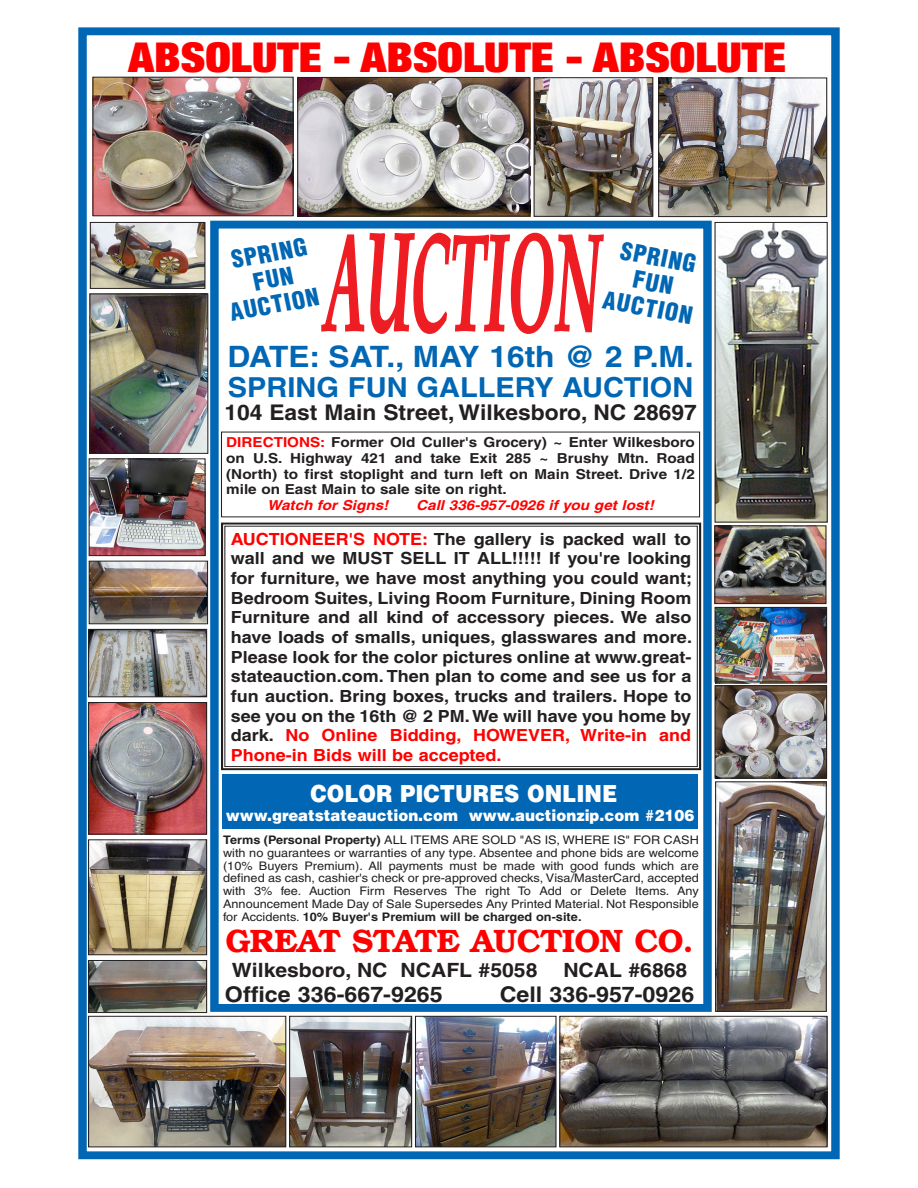
<style>
.page{position:relative;width:918px;height:1188px;background:#fff}
.page>*{position:absolute;margin:0;border:0;box-sizing:border-box;transform-origin:0 0}
.t1{font:900 expanded 41.25px "Helvetica Neue";color:#f00;scale:1.11 1}
.t2{font:600 32.4px "Bookman";letter-spacing:-.015em;color:#f00}
.t3{font:700 29.4px "Helvetica";color:#0166b3;scale:1.08 1}
.t4{font:700 27.45px "Helvetica";color:#0166b3;scale:1.05 1}
.t5{font:900 condensed 23.7px/25.7px "Helvetica";color:#0166b3;text-align:center}
.t6{font:900 23.55px "Helvetica";color:#fff;scale:.89 1}
.t7{font:700 21.6px "Helvetica";color:#231f20;scale:1.05 1}
.t8{font:700 21.6px "Helvetica";color:#231f20;scale:1.08 1}
.t9{font:700 19.65px "Helvetica";color:#231f20;scale:1.08 1}
.t10{font:700 16.65px/19.6px "Helvetica";color:#231f20;text-align:justify;scale:1.08 1}
.t11{font:900 15.75px "Helvetica";color:#fff;scale:.95 1}
.t12{font:700 13.8px "Helvetica";color:#231f20;scale:1.11 1}
.t13{font:italic 700 13.8px "Helvetica";color:#f00;scale:1.11 1}
.t14{font:11.85px/12.8px "Helvetica";color:#231f20;text-align:justify;scale:1.08 1}
.s1{color:#f00}
.s2{font-weight:700}
</style>
<div class="page">
<div style="left:78px;top:27px;width:762px;height:1132px;border:8px solid #0166b3"></div>
<img style="left:90px;top:631px;width:115px;height:64px">
<div style="left:88px;top:629px;width:119px;height:68px;border:1px solid #231f20"></div>
<img style="left:90px;top:704px;width:115px;height:129px">
<div style="left:88px;top:702px;width:119px;height:133px;border:1px solid #231f20"></div>
<img style="left:90px;top:841px;width:115px;height:112px">
<div style="left:88px;top:839px;width:119px;height:116px;border:1px solid #231f20"></div>
<img style="left:90px;top:962px;width:115px;height:49px">
<div style="left:88px;top:960px;width:119px;height:53px;border:1px solid #231f20"></div>
<div style="left:210px;top:221px;width:502px;height:791px;border:8px solid #0166b3"></div>
<div style="left:222px;top:774px;width:476px;height:55px;background:#0166b3"></div>
<svg style="left:221px;top:522px;width:481px;height:249px"></svg>
<div style="left:225px;top:526px;width:473px;height:241px;border:1px solid #231f20"></div>
<img style="left:717px;top:783px;width:108px;height:227px">
<div style="left:715px;top:781px;width:112px;height:231px;border:1px solid #231f20"></div>
<img style="left:717px;top:224px;width:109px;height:297px">
<div style="left:715px;top:222px;width:113px;height:301px;border:1px solid #231f20"></div>
<img style="left:94px;top:79px;width:198px;height:135px">
<div style="left:92px;top:77px;width:202px;height:139px;border:1px solid #231f20"></div>
<img style="left:299px;top:77px;width:232px;height:139px">
<div style="left:297px;top:77px;width:233px;height:140px;border:1px solid #231f20"></div>
<img style="left:536px;top:79px;width:115px;height:136px">
<div style="left:534px;top:77px;width:119px;height:140px;border:1px solid #231f20"></div>
<img style="left:660px;top:79px;width:165px;height:136px">
<div style="left:658px;top:77px;width:169px;height:140px;border:1px solid #231f20"></div>
<img style="left:92px;top:296px;width:114px;height:156px">
<div style="left:90px;top:294px;width:118px;height:160px;border:1px solid #231f20"></div>
<img style="left:91px;top:563px;width:115px;height:59px">
<div style="left:89px;top:561px;width:119px;height:63px;border:1px solid #231f20"></div>
<img style="left:561px;top:1018px;width:265px;height:127px">
<div style="left:559px;top:1016px;width:269px;height:131px;border:1px solid #231f20"></div>
<img style="left:90px;top:1018px;width:194px;height:127px">
<div style="left:88px;top:1016px;width:198px;height:131px;border:1px solid #231f20"></div>
<img style="left:291px;top:1018px;width:119px;height:127px">
<div style="left:289px;top:1016px;width:123px;height:131px;border:1px solid #231f20"></div>
<img style="left:417px;top:1018px;width:138px;height:127px">
<div style="left:415px;top:1016px;width:142px;height:131px;border:1px solid #231f20"></div>
<img style="left:716px;top:527px;width:109px;height:75px">
<div style="left:714px;top:525px;width:113px;height:79px;border:1px solid #231f20"></div>
<img style="left:92px;top:224px;width:111px;height:63px">
<div style="left:90px;top:222px;width:115px;height:67px;border:1px solid #231f20"></div>
<img style="left:715px;top:609px;width:112px;height:75px">
<div style="left:715px;top:607px;width:112px;height:75px;border:1px solid #231f20"></div>
<img style="left:717px;top:687px;width:108px;height:90px">
<div style="left:715px;top:685px;width:112px;height:94px;border:1px solid #231f20"></div>
<img style="left:91px;top:460px;width:112px;height:94px">
<div style="left:89px;top:458px;width:116px;height:98px;border:1px solid #231f20"></div>
<svg style="left:321px;top:233px;width:283px;height:101px"></svg>
<p class="t1" style="left:128px;top:31px;width:594px">ABSOLUTE - ABSOLUTE - ABSOLUTE</p>
<p class="t5" style="left:219px;top:249px;width:92px;rotate:-10deg">SPRING<br>FUN<br>AUCTION</p>
<p class="t5" style="left:614px;top:236px;width:92px;rotate:10deg">SPRING<br>FUN<br>AUCTION</p>
<p class="t3" style="left:227px;top:339px;width:433px">DATE: SAT., MAY 16th @ 2 P.M.</p>
<p class="t4" style="left:228px;top:370px;width:445px">SPRING FUN GALLERY AUCTION</p>
<p class="t7" style="left:224px;top:399px;width:451px">104 East Main Street, Wilkesboro, NC 28697</p>
<p class="t12" style="left:226px;top:434px;width:424px"><span class="s1">DIRECTIONS:</span> Former Old Culler's Grocery) ~ Enter Wilkesboro</p>
<p class="t12" style="left:226px;top:450px;width:424px">on U.S. Highway 421 and take Exit 285 ~ Brushy Mtn. Road</p>
<p class="t12" style="left:226px;top:465px;width:424px">(North) to first stoplight and turn left on Main Street. Drive 1/2</p>
<p class="t12" style="left:226px;top:481px;width:254px">mile on East Main to sale site on right.</p>
<p class="t13" style="left:267px;top:497px;width:110px">Watch for Signs!</p>
<p class="t13" style="left:416px;top:497px;width:215px">Call 336-957-0926 if you get lost!</p>
<p class="t10" style="left:231px;top:529px;width:429px"><span class="s1">AUCTIONEER'S NOTE:</span> The gallery is packed wall to wall and we MUST SELL IT ALL!!!!! If you're looking for furniture, we have most anything you could want; Bedroom Suites, Living Room Furniture, Dining Room Furniture and all kind of accessory pieces. We also have loads of smalls, uniques, glasswares and more.<br>Please look for the color pictures online at www.great&shy;stateauction.com. Then plan to come and see us for a fun auction. Bring boxes, trucks and trailers. Hope to see you on the 16th @ 2 PM. We will have you home by dark. <span class="s1">No Online Bidding, HOWEVER, Write-in and Phone-in Bids will be accepted.</span></p>
<p class="t6" style="left:311px;top:778px;width:346px">COLOR PICTURES ONLINE</p>
<p class="t11" style="left:226px;top:805px;width:495px">www.greatstateauction.com www.auctionzip.com #2106</p>
<p class="t14" style="left:223px;top:834px;width:442px"><span class="s2">Terms (Personal Property)</span> ALL ITEMS ARE SOLD "AS IS, WHERE IS" FOR CASH with no guarantees or warranties of any type. Absentee and phone bids are welcome (10% Buyers Premium). All payments must be made with good funds which are defined as cash, cashier's check or pre-approved checks, Visa/MasterCard, accepted with 3% fee. Auction Firm Reserves The right To Add or Delete Items. Any Announcement Made Day of Sale Supersedes Any Printed Material. Not Responsible for Accidents. <span class="s2">10% Buyer's Premium will be charged on-site.</span></p>
<p class="t2" style="left:225px;top:922px;width:470px">GREAT STATE AUCTION CO.</p>
<p class="t9" style="left:232px;top:958px;width:284px">Wilkesboro, NC NCAFL #5058</p>
<p class="t9" style="left:563px;top:958px;width:116px">NCAL #6868</p>
<p class="t8" style="left:225px;top:981px;width:203px">Office 336-667-9265</p>
<p class="t8" style="left:500px;top:981px;width:182px">Cell 336-957-0926</p>
</div>
